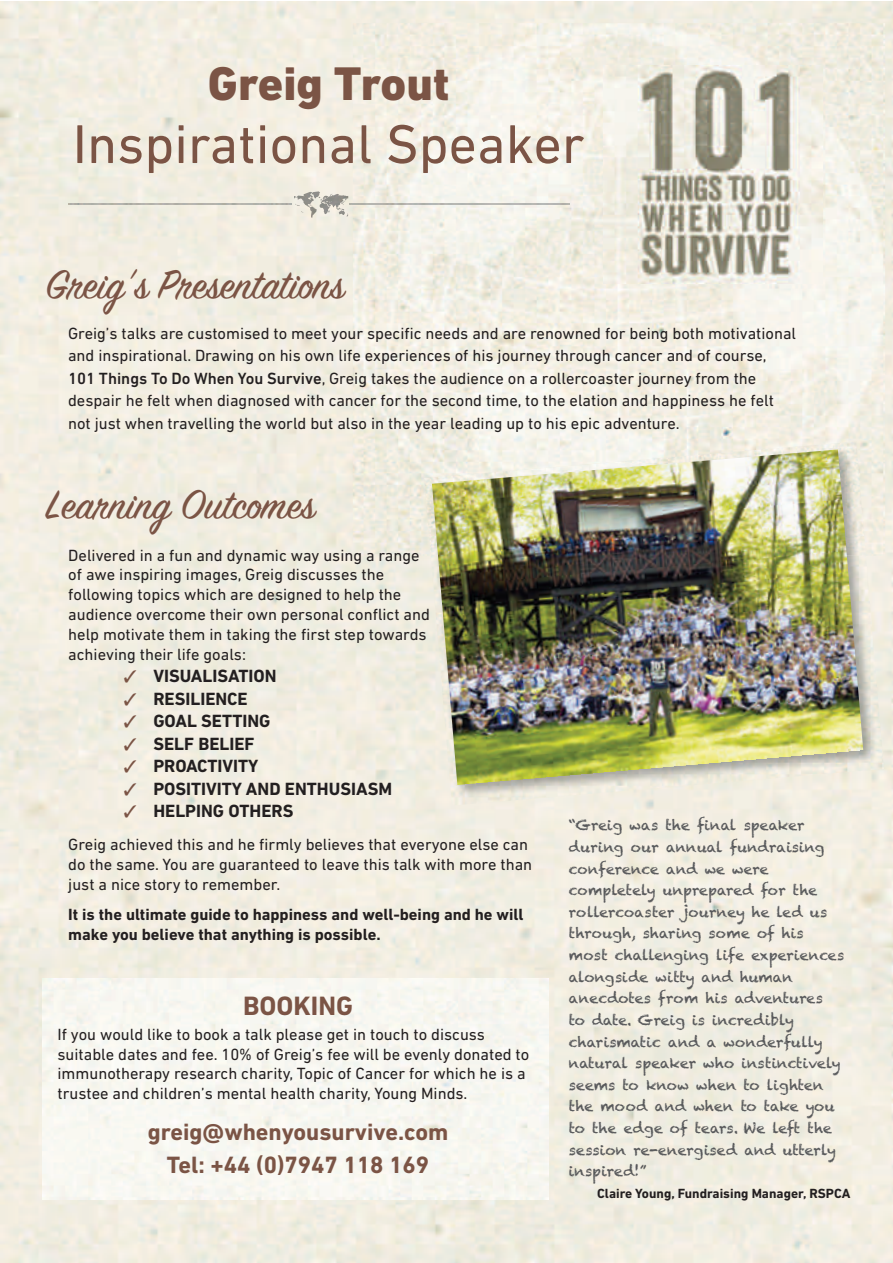
<style>
.page{position:relative;width:893px;height:1263px;background:#fff}
.page>*{position:absolute;margin:0;border:0;box-sizing:border-box;transform-origin:0 0}
.t1{font:55.5px "DIN Next LT Pro";color:#7b5445}
.t2{font:800 48px "DIN Next LT Pro";color:#7b5445}
.t3{font:45px "Sign Painter House Script";color:#7b5445}
.t4{font:700 27px "DIN Next LT Pro";color:#7b5445}
.t5{font:700 24px/33px "DIN Next LT Pro";color:#7b5445;text-align:center}
.t6{font:700 18px "DIN Next LT Pro";color:#231f20}
.t7{font:16.5px/19.8px "DIN Next LT Pro";color:#231f20}
.t8{font:700 16.5px/19.8px "DIN Next LT Pro";color:#231f20}
.t9{font:14.25px/21.6px "Chalkduster";color:#57585a}
.t10{font:700 13.5px "DIN Next LT Pro";color:#231f20}
.s1{font-weight:500}
.s2{color:#7b5445}
</style>
<div class="page">
<img style="left:353px;top:23px;width:532px;height:533px">
<img style="left:68px;top:203px;width:223px;height:2px">
<img style="left:353px;top:203px;width:217px;height:2px">
<img style="left:294px;top:191px;width:54px;height:27px">
<img style="left:431px;top:556px;width:453px;height:249px">
<img style="left:424px;top:442px;width:442px;height:114px">
<img style="left:432px;top:449px;width:431px;height:336px">
<div style="left:43px;top:978px;width:505px;height:221px;background:#f7f7f1"></div>
<img style="left:604px;top:65px;width:218px;height:218px">
<h2 class="t2" style="left:208px;top:55px;width:243px">Greig Trout</h2>
<h1 class="t1" style="left:73px;top:112px;width:513px">Inspirational Speaker</h1>
<h3 class="t3" style="left:46px;top:263px;width:300px">Greig’s Presentations</h3>
<p class="t7" style="left:68px;top:321px;width:730px;line-height:22.5px">Greig’s talks are customised to meet your specific needs and are renowned for being both motivational and inspirational. Drawing on his own life experiences of his journey through cancer and of course, <span class="s1">101 Things To Do When You Survive</span>, Greig takes the audience on a rollercoaster journey from the despair he felt when diagnosed with cancer for the second time, to the elation and happiness he felt not just when travelling the world but also in the year leading up to his epic adventure.</p>
<h3 class="t3" style="left:46px;top:484px;width:271px">Learning Outcomes</h3>
<p class="t7" style="left:68px;top:545px;width:363px">Delivered in a fun and dynamic way using a range of awe inspiring images, Greig discusses the following topics which are designed to help the audience overcome their own personal conflict and help motivate them in taking the first step towards achieving their life goals:</p>
<p class="t6" style="left:124px;top:665px;width:154px"><span class="s2">✓</span> VISUALISATION</p>
<p class="t6" style="left:124px;top:688px;width:126px"><span class="s2">✓</span> RESILIENCE</p>
<p class="t6" style="left:124px;top:710px;width:148px"><span class="s2">✓</span> GOAL SETTING</p>
<p class="t6" style="left:124px;top:733px;width:133px"><span class="s2">✓</span> SELF BELIEF</p>
<p class="t6" style="left:124px;top:755px;width:136px"><span class="s2">✓</span> PROACTIVITY</p>
<p class="t6" style="left:124px;top:778px;width:270px"><span class="s2">✓</span> POSITIVITY AND ENTHUSIASM</p>
<p class="t6" style="left:124px;top:800px;width:171px"><span class="s2">✓</span> HELPING OTHERS</p>
<p class="t7" style="left:68px;top:835px;width:465px">Greig achieved this and he firmly believes that everyone else can do the same. You are guaranteed to leave this talk with more than just a nice story to remember.</p>
<p class="t8" style="left:68px;top:905px;width:457px">It is the ultimate guide to happiness and well-being and he will make you believe that anything is possible.</p>
<h3 class="t4" style="left:243px;top:990px;width:111px">BOOKING</h3>
<p class="t7" style="left:58px;top:1024px;width:473px">If you would like to book a talk please get in touch to discuss suitable dates and fee. 10% of Greig’s fee will be evenly donated to immunotherapy research charity, Topic of Cancer for which he is a trustee and children’s mental health charity, Young Minds.</p>
<h3 class="t5" style="left:148px;top:1115px;width:302px">greig@whenyousurvive.com<br>Tel: +44 (0)7947 118 169</h3>
<p class="t9" style="left:569px;top:815px;width:277px">“Greig was the final speaker during our annual fundraising conference and we were completely unprepared for the rollercoaster journey he led us through, sharing some of his most challenging life experiences alongside witty and human anecdotes from his adventures<br>to date. Greig is incredibly charismatic and a wonderfully natural speaker who instinctively seems to know when to lighten the mood and when to take you to the edge of tears. We left the session re-energised and utterly inspired!”</p>
<p class="t10" style="left:597px;top:1185px;width:255px">Claire Young, Fundraising Manager, RSPCA</p>
</div>
